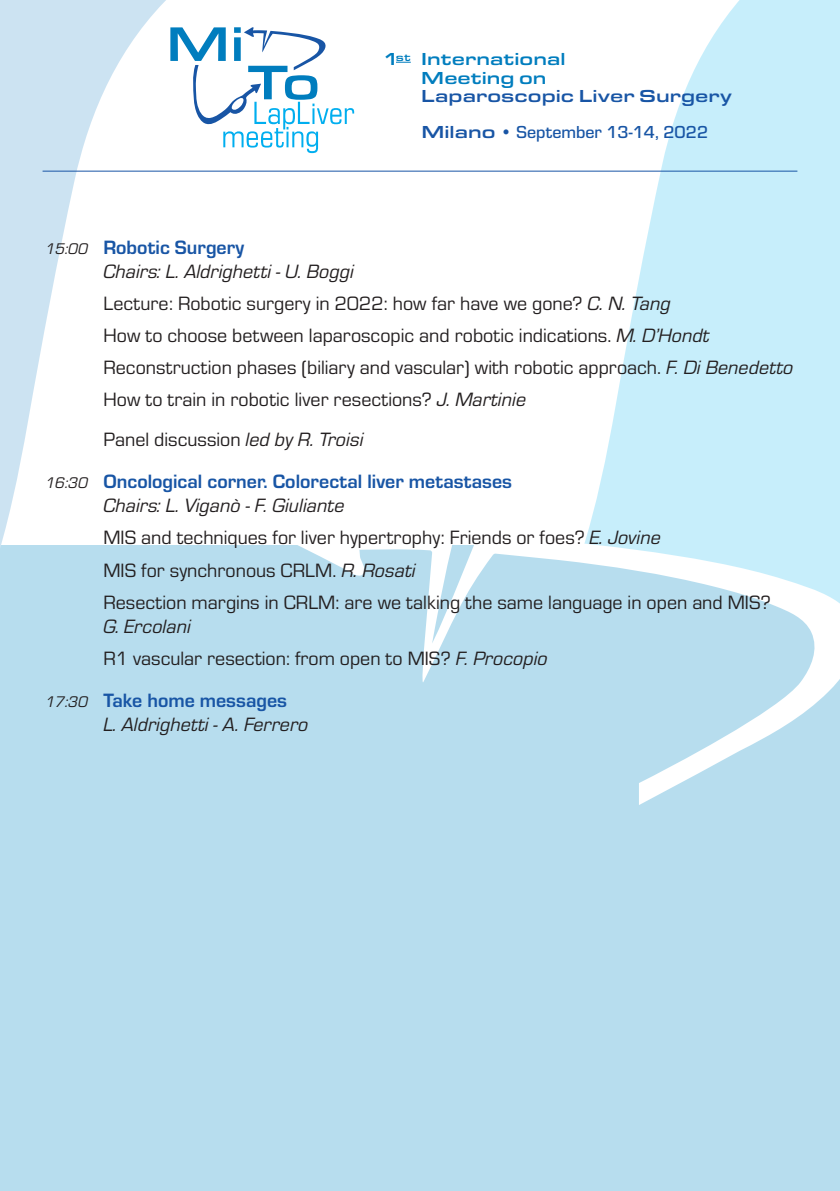
<style>
.page{position:relative;width:840px;height:1191px;background:#fff}
.page>*{position:absolute;margin:0;border:0;box-sizing:border-box;transform-origin:0 0}
.t1{font:20px/32px "Eurostile";color:#231f20}
.t2{font:italic 20px/24px "Eurostile";letter-spacing:.005em;color:#231f20}
.t3{font:700 20px/42px "Eurostile";color:#1855a5}
.t4{font:500 18px "Eurostile";color:#1855a5}
.t5{font:500 18px/18.8px "Eurostile Ext";color:#007dbe}
.t6{font:500 18px "Eurostile Ext";color:#1855a5}
.s1{font-family:"Eurostile Ext"}
.s2{font-size:16px}
.s3{font-weight:700;font-style:normal;color:#1855a5}
.s4{font-style:italic}
.s5{font-weight:400;color:#231f20}
.s6{font-weight:400;font-style:italic;color:#231f20}
.s7{font-weight:400;font-style:italic;font-size:16px;color:#231f20}
</style>
<div class="page">
<div style="left:0;top:545px;width:839px;height:646px;background:#b7ddee"></div>
<svg style="left:581px;top:0;width:258px;height:529px;fill:#c7eefb"></svg>
<svg style="left:0;top:0;width:201px;height:547px"></svg>
<svg style="left:298px;top:545px;width:40px;height:21px"></svg>
<svg style="left:338px;top:529px;width:501px;height:276px"></svg>
<svg style="left:170px;top:27px;width:184px;height:126px"></svg>
<svg style="left:396px;top:62px;width:14px;height:1px"></svg>
<hr style="left:43px;top:171px;width:754px;height:1px;background:#1855a5">
<p class="t5" style="left:421px;top:49px;width:146px;text-indent:-38px">1<sup>st</sup> International<br>Meeting on</p>
<p class="t6" style="left:421px;top:83px;width:312px">Laparoscopic Liver Surgery</p>
<p class="t4" style="left:421px;top:119px;width:288px"><span class="s1">Milano •</span> September 13-14, 2022</p>
<p class="t2" style="left:103px;top:235px;width:252px;text-indent:-58px"><span class="s2">15:00</span> <span class="s3">Robotic Surgery<br></span>Chairs: L. Aldrighetti - U. Boggi</p>
<p class="t1" style="left:103px;top:287px;width:691px">Lecture: Robotic surgery in 2022: how far have we gone? <span class="s4">C. N. Tang<br></span>How to choose between laparoscopic and robotic indications. <span class="s4">M. D’Hondt </span>Reconstruction phases (biliary and vascular) with robotic approach. <span class="s4">F. Di Benedetto </span>How to train in robotic liver resections? <span class="s4">J. Martinie</span></p>
<p class="t3" style="left:45px;top:417px;width:468px;text-indent:58px"><span class="s5">Panel discussion</span> <span class="s6">led by R. Troisi<br></span><span class="s7">16:30</span> Oncological corner. Colorectal liver metastases</p>
<p class="t1" style="left:103px;top:489px;width:668px"><span class="s4">Chairs: L. Viganò - F. Giuliante<br></span>MIS and techniques for liver hypertrophy: Friends or foes? <span class="s4">E. Jovine<br></span>MIS for synchronous CRLM. <span class="s4">R. Rosati<br></span>Resection margins in CRLM: are we talking the same language in open and MIS?</p>
<p class="t1" style="left:103px;top:609px;width:445px"><span class="s4">G. Ercolani<br></span>R1 vascular resection: from open to MIS? <span class="s4">F. Procopio</span></p>
<p class="t2" style="left:103px;top:687px;width:206px;text-indent:-58px"><span class="s2">17:30</span> <span class="s3">Take home messages<br></span>L. Aldrighetti - A. Ferrero</p>
</div>
